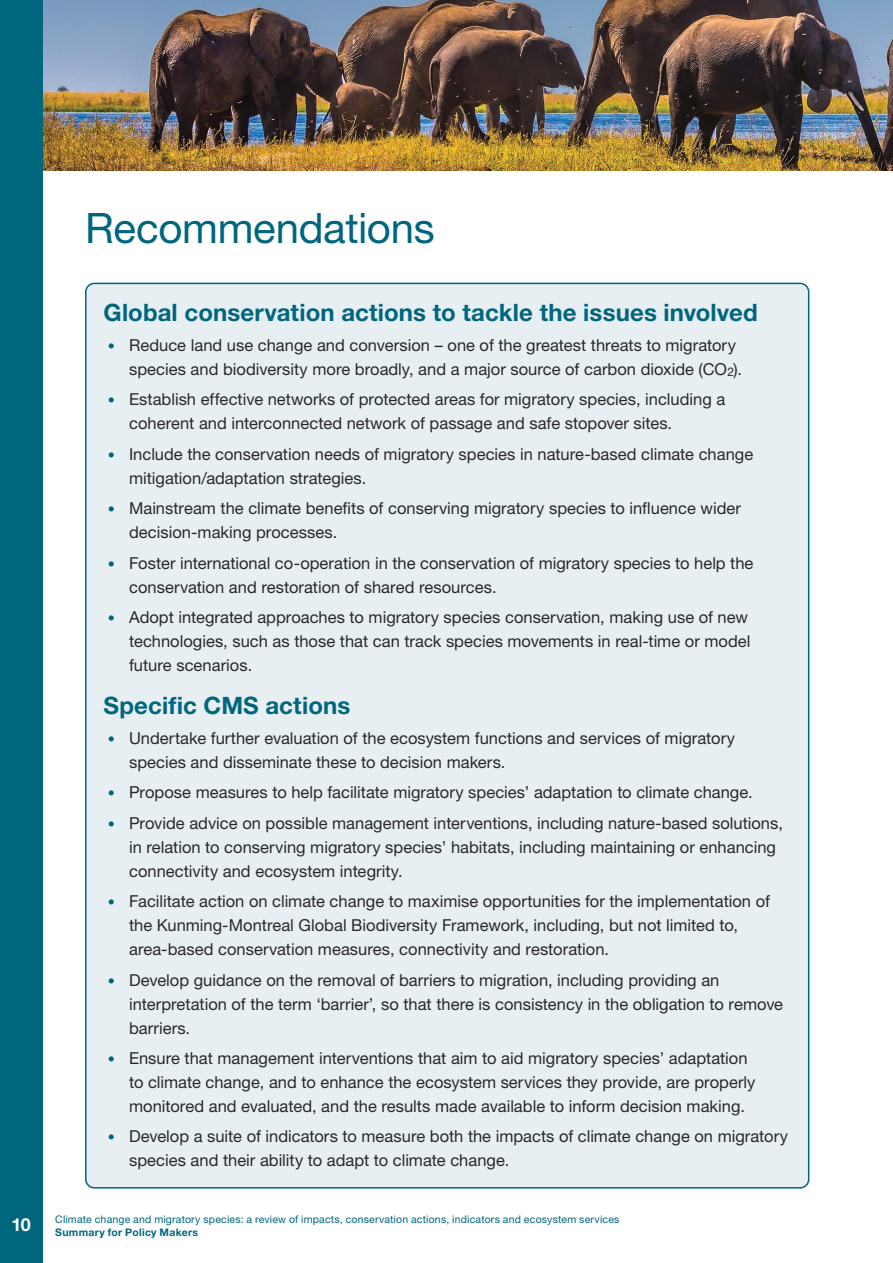
<style>
.page{position:relative;width:893px;height:1263px;background:#fff}
.page>*{position:absolute;margin:0;border:0;box-sizing:border-box;transform-origin:0 0}
.t1{font:42px "Helvetica Neue LT Std";letter-spacing:-.01em;color:#00667d}
.t2{font:700 24px "Helvetica Neue LT Std";letter-spacing:.005em;color:#00667d}
.t3{font:700 18px "Helvetica Neue LT Std";color:#fff}
.t4{font:16.5px/24px "Helvetica Neue LT Std";color:#292829}
.t5{font:10.5px "Helvetica Neue LT Std";letter-spacing:.02em;color:#00667d}
.t6{font:700 10.5px "Helvetica Neue LT Std";letter-spacing:.025em;color:#00667d}
.s1{font-size:14.25px;color:#00667d}
</style>
<div class="page">
<img style="left:43px;top:0;width:850px;height:170px">
<div style="left:0;top:0;width:43px;height:1263px;background:#00667d"></div>
<div style="left:86px;top:283px;width:723px;height:905px;background:#e8eff2;border-radius:9px"></div>
<h1 class="t1" style="left:85px;top:203px;width:351px">Recommendations</h1>
<h2 class="t2" style="left:104px;top:297px;width:656px">Global conservation actions to tackle the issues involved</h2>
<p class="t4" style="left:129px;top:333px;width:614px;text-indent:-21px"><span class="s1">•</span> Reduce land use change and conversion – one of the greatest threats to migratory species and biodiversity more broadly, and a major source of carbon dioxide (CO<sub>2</sub>).</p>
<p class="t4" style="left:129px;top:387px;width:598px;text-indent:-21px"><span class="s1">•</span> Establish effective networks of protected areas for migratory species, including a coherent and interconnected network of passage and safe stopover sites.</p>
<p class="t4" style="left:129px;top:442px;width:626px;text-indent:-21px"><span class="s1">•</span> Include the conservation needs of migratory species in nature-based climate change mitigation/adaptation strategies.</p>
<p class="t4" style="left:129px;top:496px;width:613px;text-indent:-21px"><span class="s1">•</span> Mainstream the climate benefits of conserving migratory species to influence wider decision-making processes.</p>
<p class="t4" style="left:129px;top:550px;width:626px;text-indent:-21px"><span class="s1">•</span> Foster international co-operation in the conservation of migratory species to help the conservation and restoration of shared resources.</p>
<p class="t4" style="left:129px;top:605px;width:623px;text-indent:-21px"><span class="s1">•</span> Adopt integrated approaches to migratory species conservation, making use of new technologies, such as those that can track species movements in real-time or model future scenarios.</p>
<h2 class="t2" style="left:104px;top:690px;width:248px">Specific CMS actions</h2>
<p class="t4" style="left:129px;top:726px;width:607px;text-indent:-21px"><span class="s1">•</span> Undertake further evaluation of the ecosystem functions and services of migratory species and disseminate these to decision makers.</p>
<p class="t4" style="left:108px;top:780px;width:646px"><span class="s1">•</span> Propose measures to help facilitate migratory species’ adaptation to climate change.</p>
<p class="t4" style="left:129px;top:811px;width:655px;text-indent:-21px"><span class="s1">•</span> Provide advice on possible management interventions, including nature-based solutions, in relation to conserving migratory species’ habitats, including maintaining or enhancing connectivity and ecosystem integrity.</p>
<p class="t4" style="left:129px;top:889px;width:642px;text-indent:-21px"><span class="s1">•</span> Facilitate action on climate change to maximise opportunities for the implementation of the Kunming-Montreal Global Biodiversity Framework, including, but not limited to, area-based conservation measures, connectivity and restoration.</p>
<p class="t4" style="left:129px;top:967px;width:656px;text-indent:-21px"><span class="s1">•</span> Develop guidance on the removal of barriers to migration, including providing an interpretation of the term ‘barrier’, so that there is consistency in the obligation to remove barriers.</p>
<p class="t4" style="left:129px;top:1046px;width:628px;text-indent:-21px"><span class="s1">•</span> Ensure that management interventions that aim to aid migratory species’ adaptation to climate change, and to enhance the ecosystem services they provide, are properly monitored and evaluated, and the results made available to inform decision making.</p>
<p class="t4" style="left:129px;top:1124px;width:660px;text-indent:-21px"><span class="s1">•</span> Develop a suite of indicators to measure both the impacts of climate change on migratory species and their ability to adapt to climate change.</p>
<p class="t3" style="left:12px;top:1214px;width:21px">10</p>
<p class="t5" style="left:55px;top:1213px;width:566px">Climate change and migratory species: a review of impacts, conservation actions, indicators and ecosystem services</p>
<p class="t6" style="left:55px;top:1226px;width:144px">Summary for Policy Makers</p>
</div>
